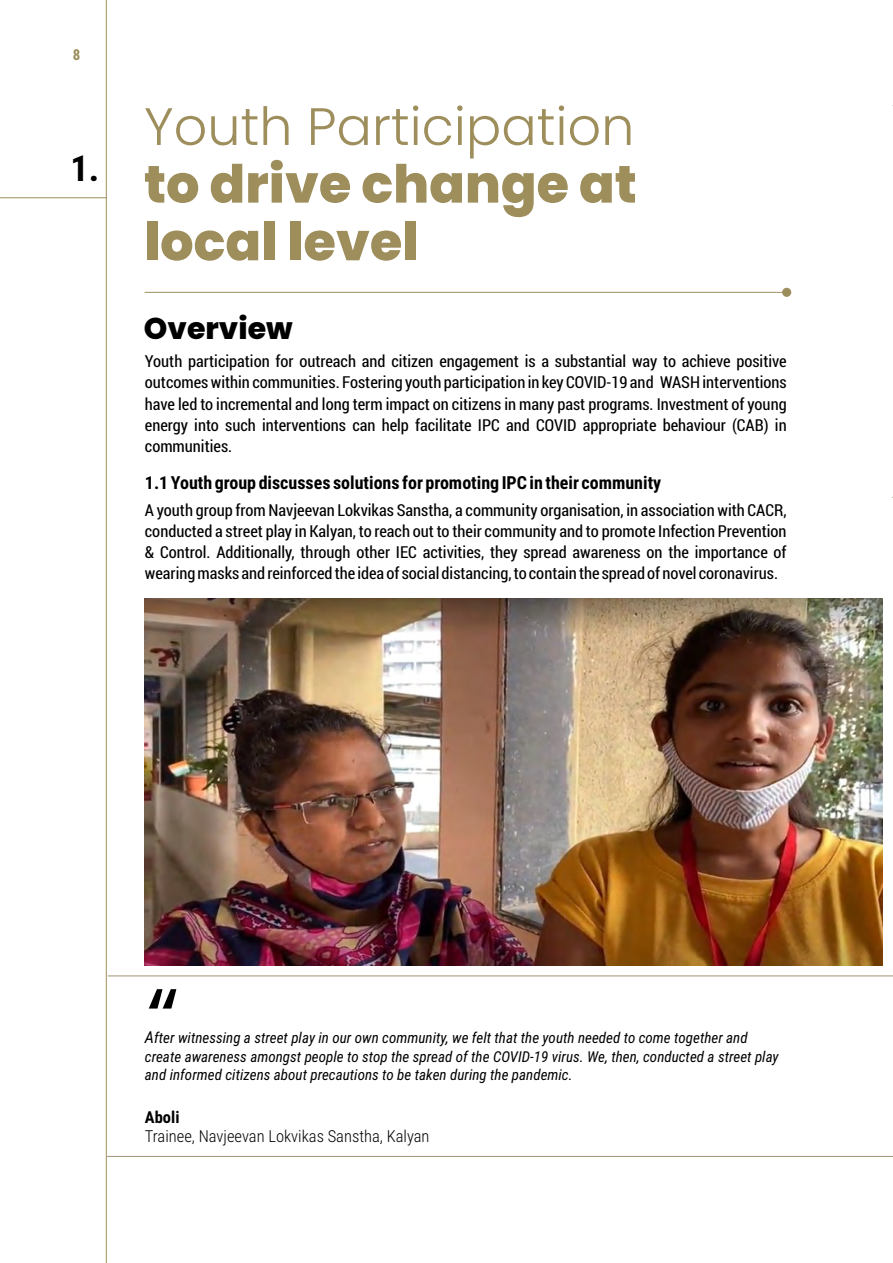
<style>
.page{position:relative;width:893px;height:1263px;background:#fff}
.page>*{position:absolute;margin:0;border:0;box-sizing:border-box;transform-origin:0 0}
.t1{font:85.5px "Poppins";color:#000}
.t2{font:800 52.5px/57.8px "Poppins";color:#9d8e5c}
.t3{font:300 52.5px "Poppins";color:#9d8e5c}
.t4{font:700 36px "Roboto Condensed";color:#000}
.t5{font:800 30px "Poppins";color:#000}
.t6{font:700 18px "Roboto Condensed";color:#000}
.t7{font:16.5px/21.3px "Roboto Condensed";color:#000;text-align:justify}
.t8{font:300 16.5px "Roboto Condensed";color:#000}
.t9{font:700 16.5px "Roboto Condensed";color:#000}
.t10{font:italic 15px/18.1px "Roboto Condensed";color:#000}
.t11{font:700 15px "Roboto Condensed";color:#9d8e5c}
.s1{font-size:16.5px}
</style>
<div class="page">
<hr style="left:106px;top:0;width:1px;height:1263px;background:#9d8e5c">
<img style="left:145px;top:598px;width:737px;height:367px">
<hr style="left:108px;top:976px;width:785px;height:1px;background:#a29372">
<hr style="left:0;top:198px;width:106px;height:1px;background:#9d8e5c">
<hr style="left:107px;top:1156px;width:786px;height:1px;background:#a29372">
<hr style="left:145px;top:292px;width:642px;height:1px;background:#9c8d5c">
<div style="left:782px;top:288px;width:9px;height:9px;background:#9c8d5c;border-radius:50%"></div>
<p class="t11" style="left:73px;top:49px;width:9px">8</p>
<h3 class="t4" style="left:71px;top:154px;width:30px">1.</h3>
<h2 class="t3" style="left:144px;top:90px;width:492px">Youth Participation</h2>
<h2 class="t2" style="left:144px;top:155px;width:494px">to drive change at local level</h2>
<h3 class="t5" style="left:144px;top:308px;width:150px">Overview</h3>
<p class="t7" style="left:145px;top:350px;width:643px">Youth participation for outreach and citizen engagement is a substantial way to achieve positive outcomes within communities. Fostering youth participation in key COVID-19 and WASH interventions have led to incremental and long term impact on citizens in many past programs. Investment of young energy into such interventions can help facilitate IPC and COVID appropriate behaviour (CAB) in communities.</p>
<p class="t6" style="left:145px;top:476px;width:518px">1.1 Youth group discusses solutions for promoting IPC in their community</p>
<p class="t7" style="left:145px;top:499px;width:643px">A youth group from Navjeevan Lokvikas Sanstha, a community organisation, in association with CACR, conducted a street play in Kalyan, to reach out to their community and to promote Infection Prevention &amp; Control. Additionally, through other IEC activities, they spread awareness on the importance of wearing masks and reinforced the idea of social distancing, to contain the spread of novel coronavirus.</p>
<h1 class="t1" style="left:147px;top:959px;width:34px">“</h1>
<p class="t10" style="left:145px;top:1030px;width:635px"><span class="s1">A</span>fter witnessing a street play in our own community, we felt that the youth needed to come together and create awareness amongst people to stop the spread of the COVID-19 virus. We, then, conducted a street play and informed citizens about precautions to be taken during the pandemic.</p>
<p class="t9" style="left:145px;top:1110px;width:36px">Aboli</p>
<p class="t8" style="left:145px;top:1130px;width:286px">Trainee, Navjeevan Lokvikas Sanstha, Kalyan</p>
</div>
